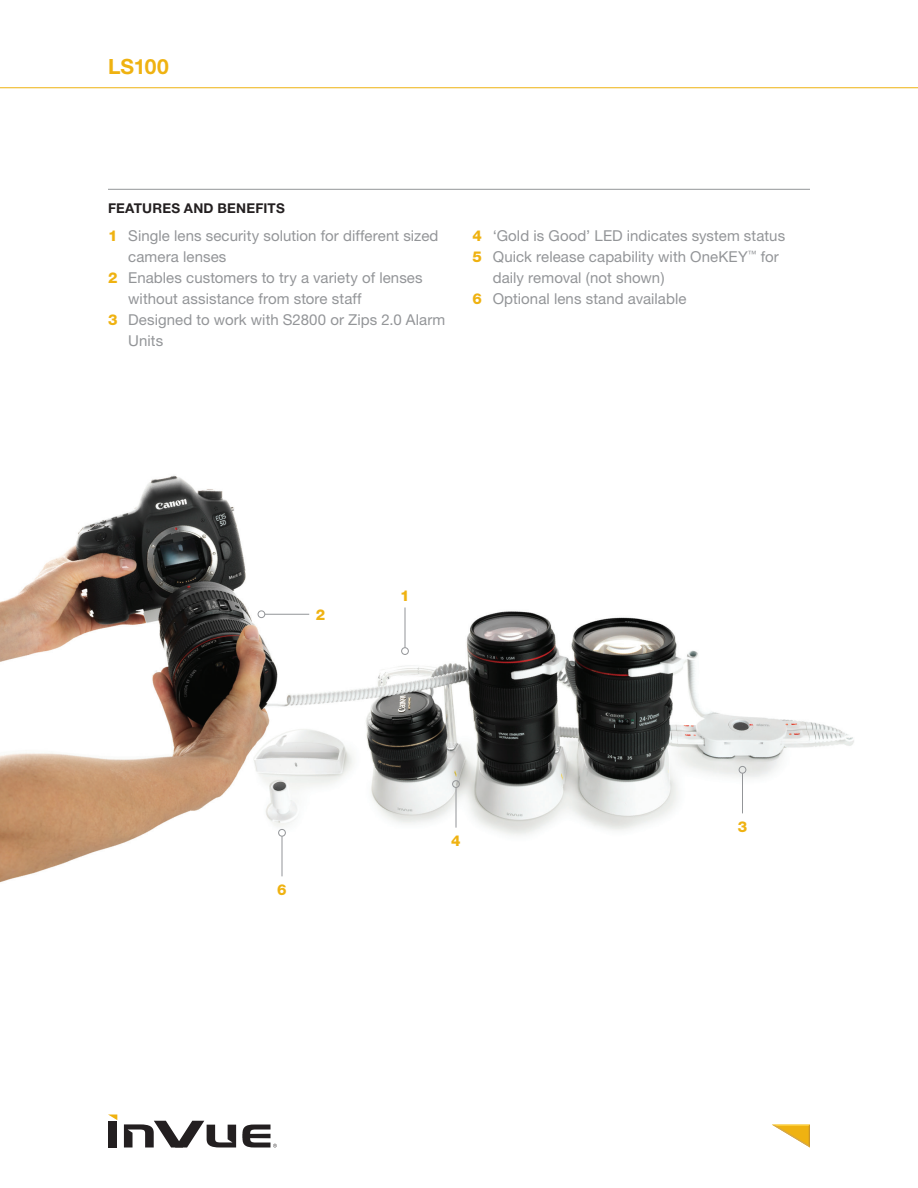
<style>
.page{position:relative;width:918px;height:1188px;background:#fff}
.page>*{position:absolute;margin:0;border:0;box-sizing:border-box;transform-origin:0 0}
.t1{font:700 21px "Helvetica Neue";letter-spacing:-.01em;color:#efb211}
.Features___Benefits{font:15px/21px "Helvetica Neue";letter-spacing:.005em;color:#939598}
.t2{font:800 15px "Helvetica Neue";color:#efb211}
.t3{font:700 13.5px "Helvetica Neue";letter-spacing:.015em;color:#231f20}
.s1{font-weight:800;color:#efb211}
</style>
<div class="page">
<div style="left:109px;top:1121px;width:8px;height:26px;background:#231f20"></div>
<svg style="left:124px;top:1121px;width:112px;height:26px"></svg>
<svg style="left:109px;top:1115px;width:8px;height:5px"></svg>
<svg style="left:242px;top:1125px;width:35px;height:23px"></svg>
<svg style="left:772px;top:1125px;width:38px;height:23px"></svg>
<hr style="left:0;top:87px;width:918px;height:1px;background:#efb211">
<hr style="left:108px;top:189px;width:702px;height:1px;background:#939598">
<img style="left:0;top:475px;width:854px;height:408px">
<hr style="left:265px;top:614px;width:44px;height:1px;background:#939598">
<div style="left:258px;top:611px;width:7px;height:7px;border:1px solid #939598;border-radius:50%"></div>
<hr style="left:742px;top:773px;width:1px;height:40px;background:#939598">
<div style="left:739px;top:766px;width:7px;height:7px;border:1px solid #939598;border-radius:50%"></div>
<hr style="left:282px;top:836px;width:1px;height:40px;background:#939598">
<div style="left:278px;top:829px;width:8px;height:7px;border:1px solid #939598;border-radius:50%"></div>
<hr style="left:456px;top:787px;width:1px;height:41px;background:#939598">
<div style="left:452px;top:780px;width:8px;height:8px;border:1px solid #939598;border-radius:50%"></div>
<hr style="left:405px;top:607px;width:1px;height:41px;background:#939598">
<div style="left:401px;top:647px;width:8px;height:8px;border:1px solid #939598;border-radius:50%"></div>
<h1 class="t1" style="left:108px;top:54px;width:62px">LS100</h1>
<p class="t3" style="left:108px;top:200px;width:178px">FEATURES AND BENEFITS</p>
<p class="Features___Benefits" style="left:128px;top:225px;width:312px;text-indent:-20px"><span class="s1">1</span> Single lens security solution for different sized camera lenses</p>
<p class="Features___Benefits" style="left:128px;top:267px;width:296px;text-indent:-20px"><span class="s1">2</span> Enables customers to try a variety of lenses without assistance from store staff</p>
<p class="Features___Benefits" style="left:128px;top:309px;width:319px;text-indent:-20px"><span class="s1">3</span> Designed to work with S2800 or Zips 2.0 Alarm<br>Units</p>
<p class="Features___Benefits" style="left:472px;top:225px;width:314px"><span class="s1">4</span> ‘Gold is Good’ LED indicates system status</p>
<p class="Features___Benefits" style="left:493px;top:246px;width:288px;text-indent:-20px"><span class="s1">5</span> Quick release capability with OneKEY<sup>™</sup> for daily removal (not shown)</p>
<p class="Features___Benefits" style="left:472px;top:288px;width:216px"><span class="s1">6</span> Optional lens stand available</p>
<p class="t2" style="left:316px;top:606px;width:11px">2</p>
<p class="t2" style="left:400px;top:586px;width:11px">1</p>
<p class="t2" style="left:277px;top:880px;width:11px">6</p>
<p class="t2" style="left:451px;top:832px;width:11px">4</p>
<p class="t2" style="left:738px;top:817px;width:11px">3</p>
</div>
